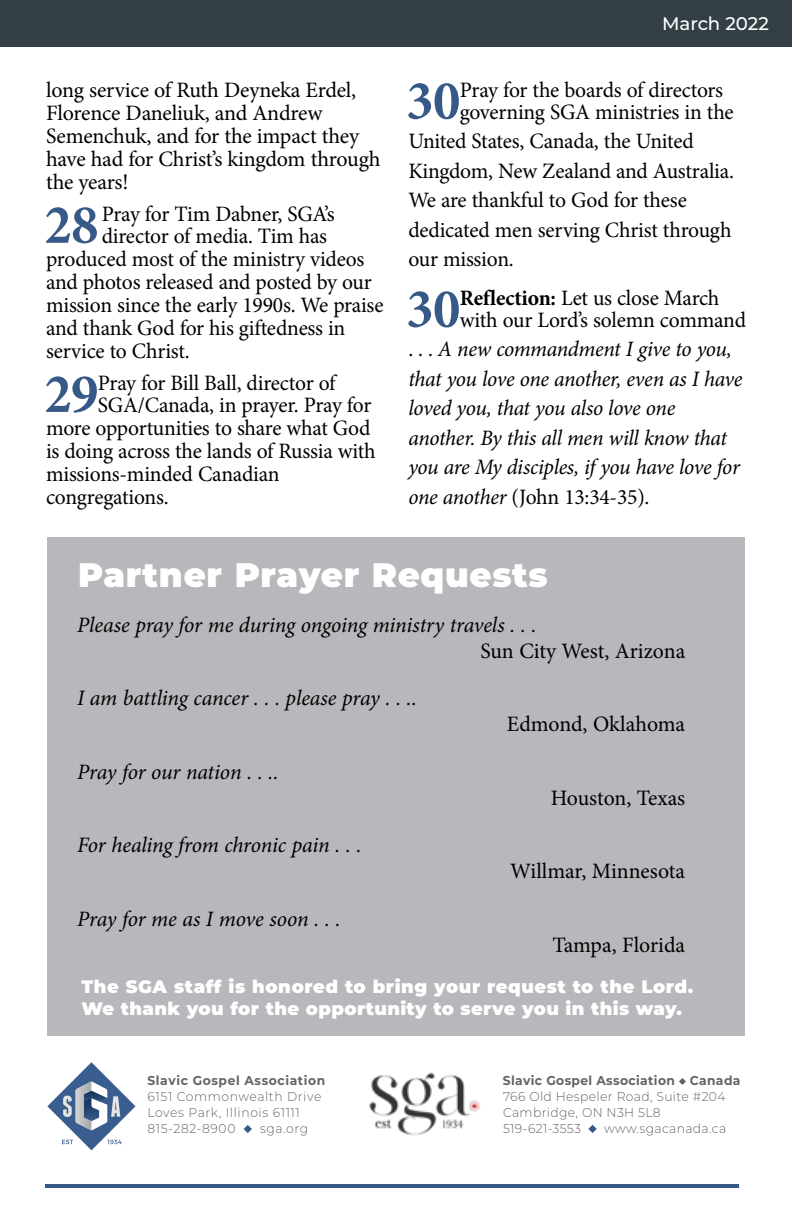
<style>
.page{position:relative;width:792px;height:1224px;background:#fff}
.page>*{position:absolute;margin:0;border:0;box-sizing:border-box;transform-origin:0 0}
.t1{font:700 55.8px "Minion Pro";letter-spacing:-.01em;color:#365988}
.t2{font:900 34px "Montserrat";letter-spacing:.02em;color:#fff}
.t3{font:22px/23px "Minion Pro";letter-spacing:-.01em;color:#000}
.t4{font:italic 22px/29.6px "Minion Pro";letter-spacing:-.015em;color:#000}
.t5{font:500 18.2px "Montserrat";letter-spacing:-.005em;color:#fff}
.t6{font:900 18px/22px "Montserrat";letter-spacing:.025em;color:#fff}
.t7{font:300 12.8px/16px "Montserrat";letter-spacing:.03em;color:#636466;scale:.96 1}
.t8{font:300 12.8px/16px "Montserrat";letter-spacing:.05em;color:#636466;scale:.96 1}
.t9{font:700 12.8px "Montserrat";letter-spacing:.03em;color:#636466;scale:.96 1}
.t10{font:700 12.8px "Montserrat";letter-spacing:.05em;color:#636466;scale:.96 1}
.s1{font-weight:700}
.s2{font-style:normal}
</style>
<div class="page">
<div style="left:0;top:0;width:792px;height:46px;background:#333e45"></div>
<hr style="left:45px;top:1184px;width:694px;height:4px;background:#365988">
<div style="left:47px;top:537px;width:697px;height:499px;background:#b6b8bb"></div>
<svg style="left:47px;top:1062px;width:89px;height:88px"></svg>
<img style="left:369px;top:1072px;width:111px;height:64px">
<svg style="left:244px;top:1125px;width:8px;height:8px"></svg>
<svg style="left:679px;top:1078px;width:7px;height:7px"></svg>
<svg style="left:588px;top:1125px;width:9px;height:8px"></svg>
<p class="t3" style="left:46px;top:78px;width:336px">long service of Ruth Deyneka Erdel,<br>Florence Daneliuk, and Andrew<br>Semenchuk, and for the impact they have had for Christ’s kingdom through the years!</p>
<h1 class="t1" style="left:44px;top:186px;width:56px">28</h1>
<p class="t3" style="left:102px;top:202px;width:234px">Pray for Tim Dabner, SGA’s</p>
<p class="t3" style="left:102px;top:224px;width:227px">director of media. Tim has</p>
<p class="t3" style="left:46px;top:247px;width:320px">produced most of the ministry videos</p>
<p class="t3" style="left:46px;top:270px;width:327px">and photos released and posted by our</p>
<p class="t3" style="left:46px;top:293px;width:339px">mission since the early 1990s. We praise</p>
<p class="t3" style="left:46px;top:316px;width:301px">and thank God for his giftedness in</p>
<p class="t3" style="left:46px;top:340px;width:145px">service to Christ.</p>
<h1 class="t1" style="left:44px;top:355px;width:56px">29</h1>
<p class="t3" style="left:98px;top:371px;width:239px">Pray for Bill Ball, director of</p>
<p class="t3" style="left:98px;top:393px;width:275px">SGA/Canada, in prayer. Pray for</p>
<p class="t3" style="left:46px;top:417px;width:326px">more opportunities to share what God</p>
<p class="t3" style="left:46px;top:440px;width:331px">is doing across the lands of Russia with</p>
<p class="t3" style="left:46px;top:463px;width:235px">missions-minded Canadian</p>
<p class="t3" style="left:46px;top:486px;width:124px">congregations.</p>
<p class="t5" style="left:662px;top:11px;width:108px">March 2022</p>
<h1 class="t1" style="left:406px;top:61px;width:56px">30</h1>
<p class="t3" style="left:460px;top:79px;width:275px;line-height:22px">Pray for the boards of directors governing SGA ministries in the</p>
<p class="t3" style="left:408px;top:126px;width:327px;line-height:29.6px">United States, Canada, the United<br>Kingdom, New Zealand and Australia.<br>We are thankful to God for these dedicated men serving Christ through our mission.</p>
<h1 class="t1" style="left:406px;top:270px;width:56px">30</h1>
<p class="t3" style="left:460px;top:287px;width:288px;line-height:22px"><span class="s1">Reflection:</span> Let us close March with our Lord’s solemn command</p>
<p class="t4" style="left:408px;top:334px;width:336px"><span class="s2">. . .</span> A new commandment I give to you, that you love one another, even as I have loved you, that you also love one another. By this all men will know that you are My disciples, if you have love for one another <span class="s2">(John 13:34-35).</span></p>
<h2 class="t2" style="left:78px;top:549px;width:471px">Partner Prayer Requests</h2>
<p class="t4" style="left:77px;top:610px;width:461px">Please pray for me during ongoing ministry travels . . .</p>
<p class="t3" style="left:480px;top:639px;width:206px">Sun City West, Arizona</p>
<p class="t4" style="left:77px;top:683px;width:341px">I am battling cancer . . . please pray . . ..</p>
<p class="t3" style="left:507px;top:713px;width:180px">Edmond, Oklahoma</p>
<p class="t4" style="left:77px;top:757px;width:203px">Pray for our nation . . ..</p>
<p class="t3" style="left:551px;top:786px;width:136px">Houston, Texas</p>
<p class="t4" style="left:77px;top:830px;width:286px">For healing from chronic pain . . .</p>
<p class="t3" style="left:510px;top:860px;width:177px">Willmar, Minnesota</p>
<p class="t4" style="left:77px;top:904px;width:265px">Pray for me as I move soon . . .</p>
<p class="t3" style="left:552px;top:934px;width:134px">Tampa, Florida</p>
<p class="t6" style="left:81px;top:975px;width:613px">The SGA staff is honored to bring your request to the Lord.<br>We thank you for the opportunity to serve you in this way.</p>
<p class="t10" style="left:148px;top:1071px;width:187px">Slavic Gospel Association</p>
<p class="t8" style="left:148px;top:1088px;width:183px">6151 Commonwealth Drive<br>Loves Park, Illinois 61111<br>815-282-8900</p>
<p class="t7" style="left:260px;top:1120px;width:52px">sga.org</p>
<p class="t9" style="left:503px;top:1071px;width:249px">Slavic Gospel Association Canada</p>
<p class="t7" style="left:503px;top:1088px;width:233px">766 Old Hespeler Road, Suite #204<br>Cambridge, ON N3H 5L8<br>519-621-3553</p>
<p class="t7" style="left:604px;top:1120px;width:129px">www.sgacanada.ca</p>
</div>
